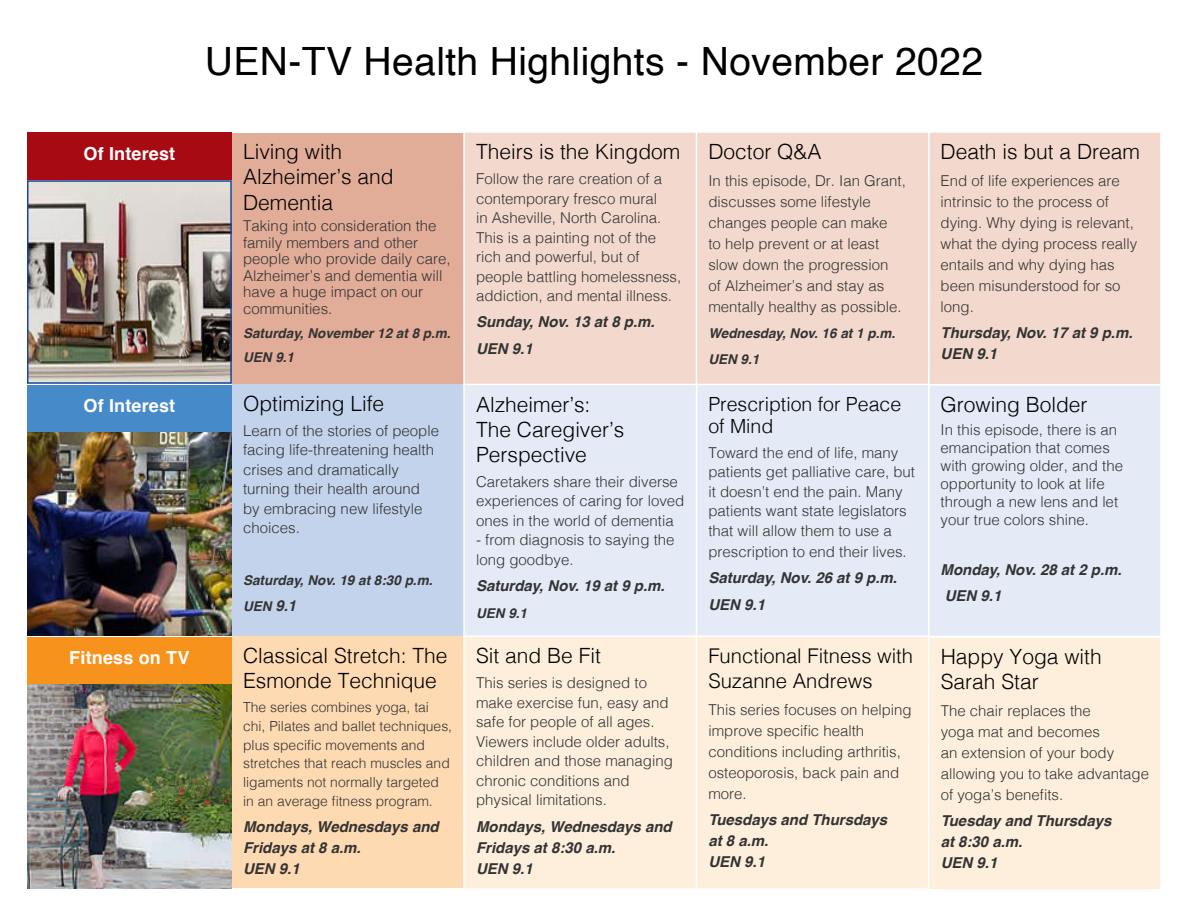
<style>
.page{position:relative;width:1188px;height:918px;background:#fff}
.page>*{position:absolute;margin:0;border:0;box-sizing:border-box;transform-origin:0 0}
.t1{font:39px "Helvetica";letter-spacing:.01em;color:#000}
.item_title{font:300 21px/25.2px "Helvetica";color:#000}
.item_title-2{font:300 20.25px/25.2px "Helvetica";color:#000}
.item_title-3{font:300 19.5px/22.5px "Helvetica";color:#000}
.Catergory_Title{font:700 18px "Helvetica";letter-spacing:.01em;color:#fff}
.item_description{font:300 15px/19.5px "Helvetica";color:#333}
.date_time_bottom{font:italic 700 15px/21px "Helvetica";color:#333}
.item_description-2{font:italic 700 15px "Helvetica";color:#333}
.item_description-3{font:300 13.8px/18.8px "Helvetica";color:#333}
.date_time_bottom-2{font:italic 700 13.5px "Helvetica";color:#333}
.item_description-4{font:italic 700 13.5px "Helvetica";color:#333}
.s1{font-size:15px}
</style>
<div class="page">
<div style="left:232px;top:133px;width:232px;height:252px;background:#e1ac98"></div>
<img style="left:30px;top:183px;width:199px;height:198px">
<div style="left:27px;top:180px;width:205px;height:204px;border:2px solid #18469d"></div>
<img style="left:27px;top:432px;width:205px;height:203px">
<div style="left:27px;top:133px;width:205px;height:47px;background:#a70a12"></div>
<div style="left:27px;top:385px;width:205px;height:47px;background:#468ac9"></div>
<div style="left:232px;top:636px;width:232px;height:252px;background:#fedab3"></div>
<div style="left:232px;top:384px;width:232px;height:252px;background:#c3d3ec"></div>
<div style="left:928px;top:384px;width:233px;height:252px;background:#e4ebf6"></div>
<div style="left:928px;top:384px;width:234px;height:253px;border:2px solid #fff"></div>
<div style="left:928px;top:132px;width:233px;height:253px;background:#f3d9cd"></div>
<div style="left:928px;top:131px;width:234px;height:254px;border:2px solid #fff"></div>
<div style="left:696px;top:132px;width:233px;height:253px;background:#f3d9cd"></div>
<div style="left:696px;top:131px;width:234px;height:254px;border:2px solid #fff"></div>
<div style="left:696px;top:384px;width:233px;height:252px;background:#e4ebf6"></div>
<div style="left:696px;top:384px;width:234px;height:253px;border:2px solid #fff"></div>
<div style="left:696px;top:636px;width:233px;height:253px;background:#feefdd"></div>
<div style="left:696px;top:636px;width:234px;height:254px;border:2px solid #fff"></div>
<div style="left:464px;top:132px;width:233px;height:253px;background:#f3d9cd"></div>
<div style="left:463px;top:131px;width:234px;height:254px;border:2px solid #fff"></div>
<div style="left:464px;top:384px;width:233px;height:252px;background:#e4ebf6"></div>
<div style="left:463px;top:384px;width:234px;height:253px;border:2px solid #fff"></div>
<div style="left:464px;top:636px;width:233px;height:253px;background:#feefdd"></div>
<div style="left:463px;top:636px;width:234px;height:254px;border:2px solid #fff"></div>
<div style="left:929px;top:637px;width:232px;height:253px;background:#feefdd"></div>
<div style="left:928px;top:636px;width:234px;height:255px;border:2px solid #fff"></div>
<img style="left:27px;top:683px;width:205px;height:205px">
<div style="left:27px;top:637px;width:205px;height:46px;background:#f7931d"></div>
<p class="t1" style="left:205px;top:31px;width:780px">UEN-TV Health Highlights - November 2022</p>
<p class="Catergory_Title" style="left:83px;top:139px;width:93px">Of Interest</p>
<p class="Catergory_Title" style="left:83px;top:391px;width:93px">Of Interest</p>
<p class="Catergory_Title" style="left:69px;top:643px;width:122px">Fitness on TV</p>
<p class="item_title" style="left:243px;top:138px;width:152px">Living with<br>Alzheimer’s and<br>Dementia</p>
<p class="item_description" style="left:243px;top:217px;width:209px;line-height:16.5px">Taking into consideration the family members and other people who provide daily care,<br>Alzheimer’s and dementia will have a huge impact on our communities.</p>
<p class="date_time_bottom-2" style="left:243px;top:322px;width:209px">Saturday, November 12 at 8 p.m.</p>
<p class="date_time_bottom-2" style="left:243px;top:346px;width:53px">UEN 9.1</p>
<p class="item_title" style="left:243px;top:389px;width:143px">Optimizing Life</p>
<p class="item_description" style="left:243px;top:420px;width:197px">Learn of the stories of people facing life-threatening health crises and dramatically turning their health around by embracing new lifestyle choices.</p>
<p class="date_time_bottom-2" style="left:243px;top:569px;width:191px">Saturday, Nov. 19 at 8:30 p.m.</p>
<p class="date_time_bottom-2" style="left:243px;top:595px;width:55px">UEN <span class="s1">9.1</span></p>
<p class="item_title" style="left:243px;top:641px;width:206px">Classical Stretch: The<br>Esmonde Technique</p>
<p class="item_description-3" style="left:243px;top:697px;width:210px">The series combines yoga, tai chi, Pilates and ballet techniques, plus specific movements and stretches that reach muscles and ligaments not normally targeted in an average fitness program.</p>
<p class="date_time_bottom" style="left:243px;top:817px;width:197px">Mondays, Wednesdays and<br>Fridays at 8 a.m.<br>UEN 9.1</p>
<p class="item_title" style="left:476px;top:138px;width:206px">Theirs is the Kingdom</p>
<p class="item_description" style="left:476px;top:168px;width:207px">Follow the rare creation of a contemporary fresco mural<br>in Asheville, North Carolina.<br>This is a painting not of the rich and powerful, but of people battling homelessness, addiction, and mental illness.</p>
<p class="item_description-2" style="left:476px;top:310px;width:180px">Sunday, Nov. 13 at 8 p.m.</p>
<p class="item_description-2" style="left:476px;top:336px;width:58px">UEN 9.1</p>
<p class="item_title" style="left:476px;top:390px;width:150px">Alzheimer’s:<br>The Caregiver’s<br>Perspective</p>
<p class="item_description" style="left:476px;top:471px;width:210px">Caretakers share their diverse experiences of caring for loved ones in the world of dementia</p>
<p class="item_description" style="left:476px;top:529px;width:200px">- from diagnosis to saying the long goodbye.</p>
<p class="date_time_bottom" style="left:476px;top:576px;width:190px">Saturday, Nov. 19 at 9 p.m.</p>
<p class="date_time_bottom-2" style="left:476px;top:602px;width:53px">UEN 9.1</p>
<p class="item_title" style="left:476px;top:642px;width:126px">Sit and Be Fit</p>
<p class="item_description" style="left:476px;top:672px;width:198px">This series is designed to make exercise fun, easy and safe for people of all ages.<br>Viewers include older adults, children and those managing chronic conditions and physical limitations.</p>
<p class="date_time_bottom" style="left:476px;top:816px;width:197px">Mondays, Wednesdays and<br>Fridays at 8:30 a.m.<br>UEN 9.1</p>
<p class="item_title" style="left:708px;top:138px;width:115px">Doctor Q&amp;A</p>
<p class="item_description" style="left:708px;top:169px;width:199px;line-height:21px">In this episode, Dr. Ian Grant, discusses some lifestyle changes people can make<br>to help prevent or at least slow down the progression<br>of Alzheimer’s and stay as mentally healthy as possible.</p>
<p class="item_description-4" style="left:708px;top:322px;width:188px">Wednesday, Nov. 16 at 1 p.m.</p>
<p class="date_time_bottom-2" style="left:708px;top:348px;width:53px">UEN 9.1</p>
<p class="item_title-3" style="left:708px;top:391px;width:194px">Prescription for Peace of Mind</p>
<p class="item_description" style="left:708px;top:442px;width:208px">Toward the end of life, many patients get palliative care, but it doesn’t end the pain. Many patients want state legislators that will allow them to use a</p>
<p class="item_description" style="left:708px;top:541px;width:200px">prescription to end their lives.</p>
<p class="date_time_bottom" style="left:708px;top:568px;width:190px">Saturday, Nov. 26 at 9 p.m.</p>
<p class="date_time_bottom" style="left:708px;top:594px;width:58px">UEN 9.1</p>
<p class="item_title-2" style="left:708px;top:642px;width:206px">Functional Fitness with<br>Suzanne Andrews</p>
<p class="item_description" style="left:708px;top:698px;width:205px;line-height:21px">This series focuses on helping improve specific health conditions including arthritis, osteoporosis, back pain and more.</p>
<p class="date_time_bottom" style="left:708px;top:809px;width:180px">Tuesdays and Thursdays at 8 a.m.<br>UEN 9.1</p>
<p class="item_title" style="left:941px;top:138px;width:201px">Death is but a Dream</p>
<p class="item_description" style="left:941px;top:169px;width:198px;line-height:21px">End of life experiences are intrinsic to the process of dying. Why dying is relevant, what the dying process really entails and why dying has been misunderstood for so long.</p>
<p class="date_time_bottom" style="left:941px;top:322px;width:194px">Thursday, Nov. 17 at 9 p.m.<br>UEN 9.1</p>
<p class="item_title" style="left:941px;top:390px;width:149px">Growing Bolder</p>
<p class="item_description" style="left:941px;top:420px;width:184px;line-height:18px">In this episode, there is an emancipation that comes with growing older, and the opportunity to look at life through a new lens and let your true colors shine.</p>
<p class="date_time_bottom" style="left:941px;top:559px;width:183px">Monday, Nov. 28 at 2 p.m.</p>
<p class="date_time_bottom" style="left:945px;top:586px;width:58px">UEN 9.1</p>
<p class="item_title" style="left:941px;top:643px;width:163px">Happy Yoga with<br>Sarah Star</p>
<p class="item_description" style="left:941px;top:699px;width:210px;line-height:21px">The chair replaces the<br>yoga mat and becomes<br>an extension of your body allowing you to take advantage of yoga’s benefits.</p>
<p class="date_time_bottom" style="left:941px;top:811px;width:172px">Tuesday and Thursdays at 8:30 a.m.<br>UEN 9.1</p>
</div>
